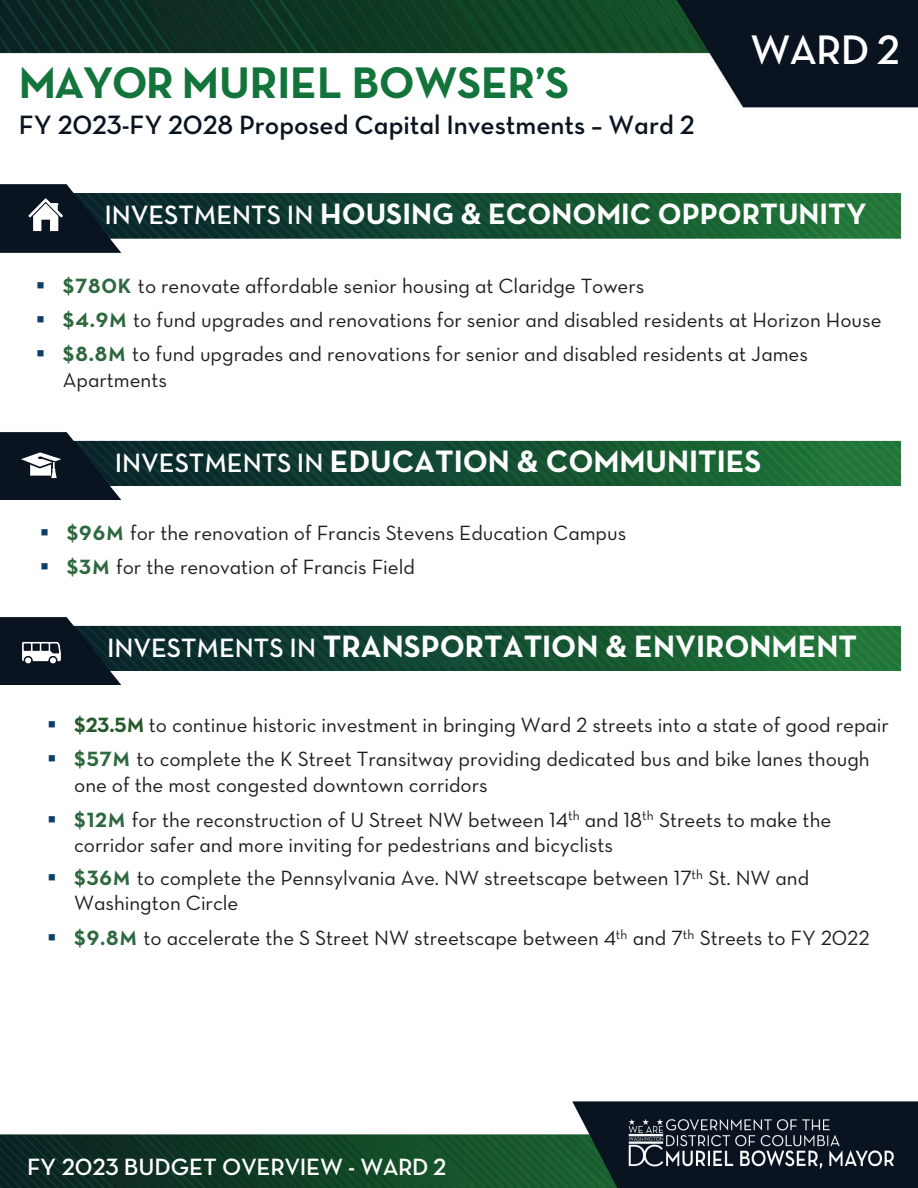
<style>
.page{position:relative;width:918px;height:1188px;background:#fff}
.page>*{position:absolute;margin:0;border:0;box-sizing:border-box;transform-origin:0 0}
.t1{font:700 45px "Neutra Text";letter-spacing:-.01em;color:#12733b}
.t2{font:42px "Neutra Text Demi Alt";color:#fff}
.t3{font:700 31.5px "Neutra Text";color:#fff}
.t4{font:700 30px "Neutra Text";color:#fff}
.t5{font:27px "Neutra Text Demi Alt";letter-spacing:-.005em;color:#0a1421}
.t6{font:24px "Neutra Text Demi Alt";letter-spacing:-.01em;color:#fff}
.t7{font:21px/34.5px "Neutra Text Book Alt";color:#211d1e}
.s1{font-family:"Neutra Text Demi Alt";font-weight:400;font-size:27px}
.s2{font-family:"Neutra Text Bold Alt";color:#2e683e}
.s3{font-family:"Neutra Text Bold Alt";color:#26592b}
</style>
<div class="page">
<img style="left:0;top:0;width:918px;height:1188px">
<svg style="left:5px;top:1035px;width:36px;height:36px"></svg>
<img style="left:0;top:172px;width:918px;height:90px">
<img style="left:0;top:419px;width:918px;height:91px">
<img style="left:0;top:604px;width:918px;height:91px">
<svg style="left:21px;top:452px;width:40px;height:26px"></svg>
<svg style="left:29px;top:198px;width:34px;height:33px"></svg>
<img style="left:20px;top:632px;width:42px;height:42px">
<svg style="left:42px;top:529px;width:6px;height:6px"></svg>
<svg style="left:42px;top:563px;width:6px;height:6px"></svg>
<svg style="left:38px;top:282px;width:6px;height:6px"></svg>
<svg style="left:38px;top:316px;width:6px;height:6px"></svg>
<svg style="left:38px;top:351px;width:6px;height:6px"></svg>
<svg style="left:49px;top:721px;width:6px;height:6px"></svg>
<svg style="left:49px;top:756px;width:6px;height:6px"></svg>
<svg style="left:49px;top:816px;width:6px;height:6px"></svg>
<svg style="left:49px;top:874px;width:6px;height:6px"></svg>
<svg style="left:49px;top:934px;width:6px;height:6px"></svg>
<h1 class="t1" style="left:19px;top:55px;width:552px">MAYOR MURIEL BOWSER’S</h1>
<p class="t5" style="left:19px;top:109px;width:677px">FY 2023-FY 2028 Proposed Capital Investments – Ward 2</p>
<h2 class="t2" style="left:750px;top:24px;width:151px">WARD 2</h2>
<h3 class="t4" style="left:104px;top:195px;width:764px"><span class="s1">INVESTMENTS IN</span> HOUSING &amp; ECONOMIC OPPORTUNITY</h3>
<p class="t7" style="left:63px;top:268px;width:820px"><span class="s2">$780K</span> to renovate affordable senior housing at Claridge Towers<br><span class="s2">$4.9M</span> to fund upgrades and renovations for senior and disabled residents at Horizon House <span class="s2">$8.8M</span> to fund upgrades and renovations for senior and disabled residents at James</p>
<p class="t7" style="left:63px;top:362px;width:106px">Apartments</p>
<h3 class="t3" style="left:115px;top:442px;width:648px"><span class="s1">INVESTMENTS IN</span> EDUCATION &amp; COMMUNITIES</h3>
<p class="t7" style="left:67px;top:515px;width:561px"><span class="s2">$96M</span> for the renovation of Francis Stevens Education Campus <span class="s2">$3M</span> for the renovation of Francis Field</p>
<h3 class="t3" style="left:107px;top:627px;width:752px"><span class="s1">INVESTMENTS IN</span> TRANSPORTATION &amp; ENVIRONMENT</h3>
<p class="t7" style="left:74px;top:707px;width:816px"><span class="s3">$23.5M</span> to continue historic investment in bringing Ward 2 streets into a state of good repair <span class="s2">$57M</span> to complete the K Street Transitway providing dedicated bus and bike lanes though</p>
<p class="t7" style="left:74px;top:767px;width:759px">one of the most congested downtown corridors<br><span class="s2">$12M</span> for the reconstruction of U Street NW between 14<sup>th</sup> and 18<sup>th</sup> Streets to make the</p>
<p class="t7" style="left:74px;top:828px;width:737px;line-height:32.7px">corridor safer and more inviting for pedestrians and bicyclists<br><span class="s2">$36M</span> to complete the Pennsylvania Ave. NW streetscape between 17<sup>th</sup> St. NW and</p>
<p class="t7" style="left:74px;top:886px;width:797px">Washington Circle<br><span class="s2">$9.8M</span> to accelerate the S Street NW streetscape between 4<sup>th</sup> and 7<sup>th</sup> Streets to FY 2022</p>
<p class="t6" style="left:27px;top:1152px;width:421px">FY 2023 BUDGET OVERVIEW - WARD 2</p>
</div>
